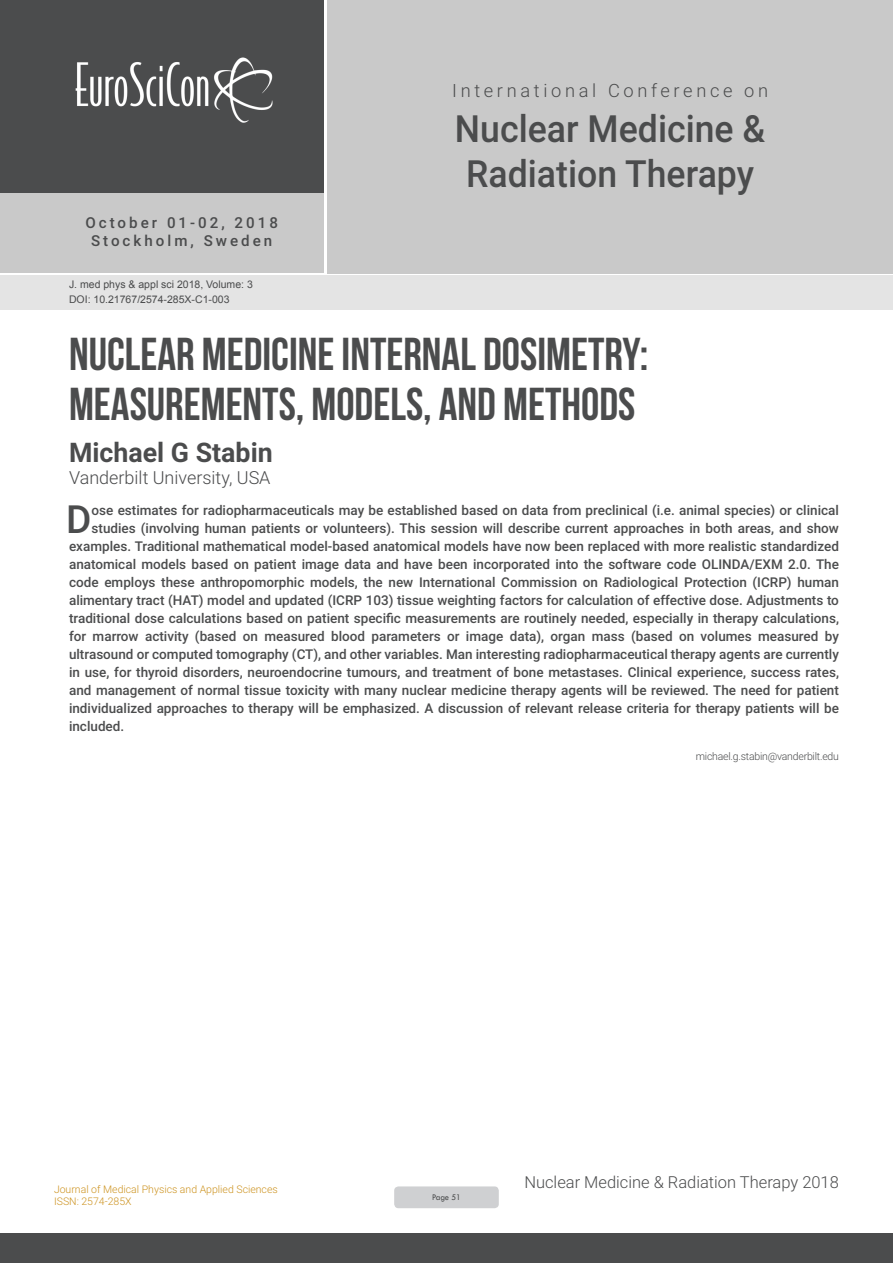
<style>
.page{position:relative;width:893px;height:1263px;background:#fff}
.page>*{position:absolute;margin:0;border:0;box-sizing:border-box;transform-origin:0 0}
.t1{font:46.05px/50.7px "Bebas Neue";color:#4b4c4d}
.Abstract{font:500 38.85px "Roboto";color:#4b4c4d}
.t2{font:500 37.5px/45px "Roboto";color:#4b4c4d;text-align:center;scale:.95 1}
.t3{font:700 27px "Roboto";color:#4b4c4d}
.t4{font:300 18.3px "Roboto";letter-spacing:.2em;color:#4b4c4d}
.t5{font:300 18px "Roboto";color:#4b4c4d}
.t6{font:300 16.5px "Roboto";color:#4b4c4d}
.t7{font:500 15.15px/18.1px "Roboto";letter-spacing:.2em;color:#4b4c4d;text-align:center}
.Abstract-2{font:500 13.5px "Roboto";color:#4b4c4d}
.t8{font:10.5px "Arial";color:#4b4c4d}
.t9{font:300 10.5px/12.6px "Roboto";color:#cd9320}
.Biography{font:300 10.5px "Roboto";letter-spacing:-.02em;color:#4b4c4d}
.t10{font:9px "Tw Cen";letter-spacing:-.02em;color:#4b4c4d;scale:.95 1}
</style>
<div class="page">
<div style="left:0;top:0;width:323px;height:193px;background:#4b4c4d"></div>
<div style="left:1px;top:193px;width:323px;height:80px;background:#c9c9c9"></div>
<div style="left:327px;top:0;width:566px;height:273px;background:#c9c9c9"></div>
<img style="left:75px;top:57px;width:198px;height:66px">
<div style="left:0;top:1233px;width:893px;height:30px;background:#4b4c4d"></div>
<div style="left:1px;top:275px;width:892px;height:35px;background:#e4e4e4"></div>
<div style="left:394px;top:1186px;width:105px;height:22px;background:#cfd0d2;border-radius:4px"></div>
<p class="t7" style="left:85px;top:213px;width:194px">October 01-02, 2018<br>Stockholm, Sweden</p>
<p class="t8" style="left:69px;top:278px;width:185px">J. med phys &amp; appl sci 2018, Volume: 3</p>
<p class="t8" style="left:69px;top:292px;width:162px">DOI: 10.21767/2574-285X-C1-003</p>
<h3 class="t4" style="left:452px;top:78px;width:318px">International Conference on</h3>
<h3 class="t2" style="left:455px;top:105px;width:328px">Nuclear Medicine &amp;<br>Radiation Therapy</h3>
<p class="t1" style="left:69px;top:328px;width:581px">NUCLEAR MEDICINE INTERNAL DOSIMETRY:<br>MEASUREMENTS, MODELS, AND METHODS</p>
<p class="t3" style="left:69px;top:433px;width:205px">Michael G Stabin</p>
<p class="t5" style="left:69px;top:464px;width:203px">Vanderbilt University, USA</p>
<p class="Abstract" style="left:66px;top:492px;width:27px">D</p>
<p class="Abstract-2" style="left:92px;top:501px;width:749px">ose estimates for radiopharmaceuticals may be established based on data from preclinical (i.e. animal species) or clinical</p>
<p class="Abstract-2" style="left:92px;top:519px;width:749px">studies (involving human patients or volunteers). This session will describe current approaches in both areas, and show</p>
<p class="Abstract-2" style="left:69px;top:537px;width:771px">examples. Traditional mathematical model-based anatomical models have now been replaced with more realistic standardized</p>
<p class="Abstract-2" style="left:69px;top:555px;width:771px">anatomical models based on patient image data and have been incorporated into the software code OLINDA/EXM 2.0. The</p>
<p class="Abstract-2" style="left:69px;top:573px;width:771px">code employs these anthropomorphic models, the new International Commission on Radiological Protection (ICRP) human</p>
<p class="Abstract-2" style="left:69px;top:591px;width:771px">alimentary tract (HAT) model and updated (ICRP 103) tissue weighting factors for calculation of effective dose. Adjustments to</p>
<p class="Abstract-2" style="left:69px;top:609px;width:771px">traditional dose calculations based on patient specific measurements are routinely needed, especially in therapy calculations,</p>
<p class="Abstract-2" style="left:69px;top:627px;width:771px">for marrow activity (based on measured blood parameters or image data), organ mass (based on volumes measured by</p>
<p class="Abstract-2" style="left:69px;top:645px;width:771px">ultrasound or computed tomography (CT), and other variables. Man interesting radiopharmaceutical therapy agents are currently</p>
<p class="Abstract-2" style="left:69px;top:663px;width:771px">in use, for thyroid disorders, neuroendocrine tumours, and treatment of bone metastases. Clinical experience, success rates,</p>
<p class="Abstract-2" style="left:69px;top:681px;width:771px">and management of normal tissue toxicity with many nuclear medicine therapy agents will be reviewed. The need for patient</p>
<p class="Abstract-2" style="left:69px;top:699px;width:771px">individualized approaches to therapy will be emphasized. A discussion of relevant release criteria for therapy patients will be</p>
<p class="Abstract-2" style="left:69px;top:717px;width:57px">included.</p>
<p class="Biography" style="left:696px;top:748px;width:145px">michael.g.stabin@vanderbilt.edu</p>
<p class="t9" style="left:54px;top:1182px;width:225px">Journal of Medical Physics and Applied Sciences<br>ISSN: 2574-285X</p>
<p class="t10" style="left:432px;top:1192px;width:32px">Page 51</p>
<p class="t6" style="left:524px;top:1170px;width:316px">Nuclear Medicine &amp; Radiation Therapy 2018</p>
</div>
